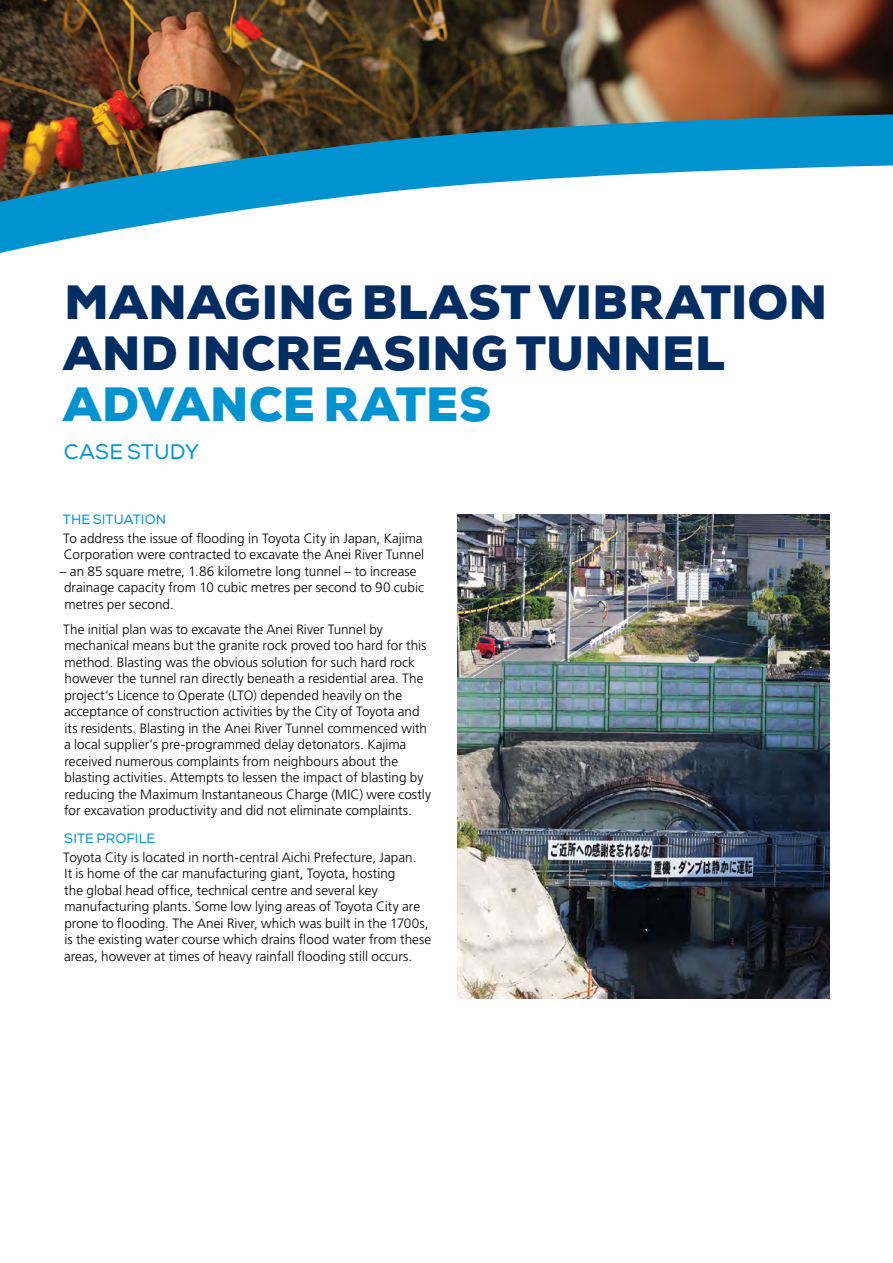
<style>
.page{position:relative;width:893px;height:1263px;background:#fff}
.page>*{position:absolute;margin:0;border:0;box-sizing:border-box;transform-origin:0 0}
.t1{font:900 48px/51px "Nexa";letter-spacing:.01em;color:#002d62}
.t2{font:900 48px "Nexa";letter-spacing:.005em;color:#0093d0}
.t3{font:21px "Nexa";letter-spacing:.01em;color:#0093d0}
.t4{font:300 13.5px/16.5px "Frutiger LT Std";color:#000}
.t5{font:13.5px "Nexa";letter-spacing:.005em;color:#0093d0}
</style>
<div class="page">
<img style="left:0;top:0;width:893px;height:114px">
<svg style="left:0;top:114px;width:893px;height:139px"></svg>
<img style="left:457px;top:514px;width:372px;height:485px">
<h1 class="t1" style="left:63px;top:277px;width:765px">MANAGING BLAST VIBRATION<br>AND INCREASING TUNNEL</h1>
<h1 class="t2" style="left:63px;top:373px;width:429px">ADVANCE RATES</h1>
<h2 class="t3" style="left:64px;top:439px;width:137px">CASE STUDY</h2>
<p class="t5" style="left:63px;top:511px;width:105px">THE SITUATION</p>
<p class="t4" style="left:63px;top:530px;width:362px">To address the issue of flooding in Toyota City in Japan, Kajima<br>Corporation were contracted to excavate the Anei River Tunnel</p>
<p class="t4" style="left:64px;top:563px;width:361px;text-indent:-4px">– an 85 square metre, 1.86 kilometre long tunnel – to increase drainage capacity from 10 cubic metres per second to 90 cubic metres per second.</p>
<p class="t4" style="left:63px;top:621px;width:369px">The initial plan was to excavate the Anei River Tunnel by mechanical means but the granite rock proved too hard for this method. Blasting was the obvious solution for such hard rock however the tunnel ran directly beneath a residential area. The project’s Licence to Operate (LTO) depended heavily on the acceptance of construction activities by the City of Toyota and its residents. Blasting in the Anei River Tunnel commenced with a local supplier’s pre-programmed delay detonators. Kajima received numerous complaints from neighbours about the blasting activities. Attempts to lessen the impact of blasting by reducing the Maximum Instantaneous Charge (MIC) were costly for excavation productivity and did not eliminate complaints.</p>
<p class="t5" style="left:64px;top:830px;width:93px">SITE PROFILE</p>
<p class="t4" style="left:63px;top:849px;width:369px">Toyota City is located in north-central Aichi Prefecture, Japan.<br>It is home of the car manufacturing giant, Toyota, hosting<br>the global head office, technical centre and several key manufacturing plants. Some low lying areas of Toyota City are prone to flooding. The Anei River, which was built in the 1700s, is the existing water course which drains flood water from these areas, however at times of heavy rainfall flooding still occurs.</p>
</div>
